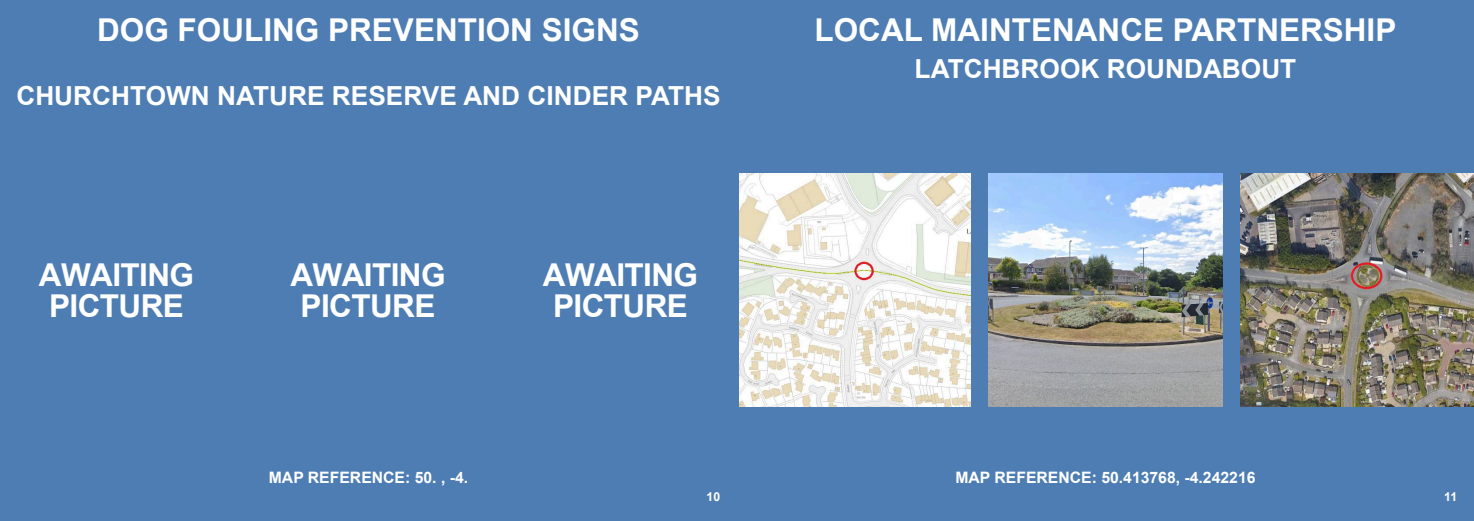
<style>
.page{position:relative;width:1474px;height:521px;background:#fff}
.page>*{position:absolute;margin:0;border:0;box-sizing:border-box;transform-origin:0 0}
.t1{font:700 31.5px "Arial";color:#fff}
.t2{font:700 31.5px/30.3px "Arial";letter-spacing:-.02em;color:#fff;text-align:center}
.t3{font:700 26.25px "Arial";color:#fff}
.t4{font:700 15.75px "Arial";color:#fff}
.t5{font:700 12.25px "Arial";color:#fff}
</style>
<div class="page">
<div style="left:0;top:0;width:737px;height:521px;background:#4d7db3"></div>
<div style="left:737px;top:0;width:736px;height:521px;background:#4d7db3"></div>
<img style="left:739px;top:173px;width:232px;height:234px">
<img style="left:988px;top:173px;width:234px;height:234px">
<img style="left:1240px;top:173px;width:233px;height:234px">
<p class="t1" style="left:97px;top:18px;width:544px">DOG FOULING PREVENTION SIGNS</p>
<p class="t3" style="left:16px;top:86px;width:705px">CHURCHTOWN NATURE RESERVE AND CINDER PATHS</p>
<p class="t2" style="left:39px;top:263px;width:157px">AWAITING<br>PICTURE</p>
<p class="t2" style="left:290px;top:263px;width:157px">AWAITING<br>PICTURE</p>
<p class="t2" style="left:543px;top:263px;width:157px">AWAITING<br>PICTURE</p>
<p class="t4" style="left:269px;top:471px;width:201px">MAP REFERENCE: 50. , -4.</p>
<p class="t5" style="left:706px;top:492px;width:15px">10</p>
<p class="t1" style="left:814px;top:18px;width:583px">LOCAL MAINTENANCE PARTNERSHIP</p>
<p class="t3" style="left:914px;top:59px;width:383px">LATCHBROOK ROUNDABOUT</p>
<p class="t4" style="left:955px;top:471px;width:301px">MAP REFERENCE: 50.413768, -4.242216</p>
<p class="t5" style="left:1444px;top:492px;width:14px">11</p>
</div>
